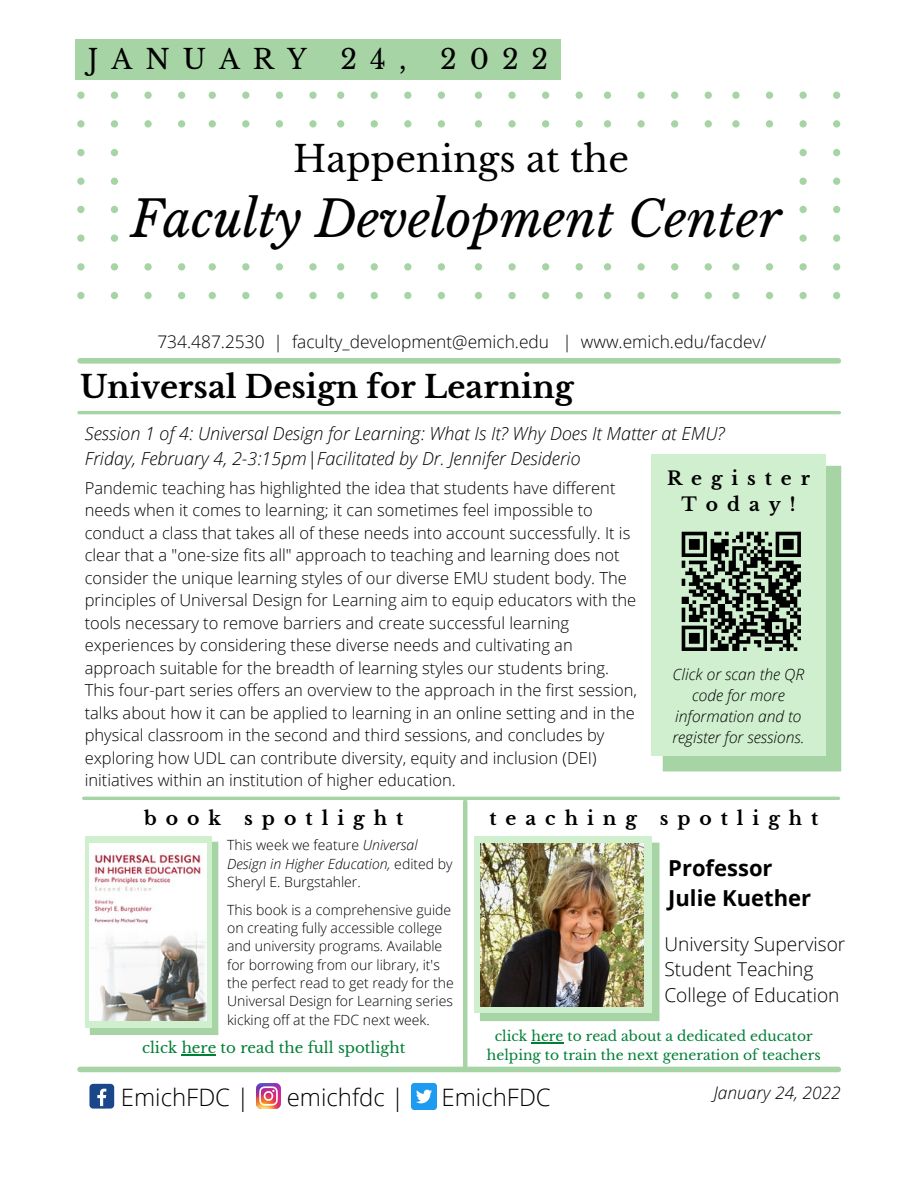
<style>
.page{position:relative;width:918px;height:1188px;background:#fff}
.page>*{position:absolute;margin:0;border:0;box-sizing:border-box;transform-origin:0 0}
.t1{font:italic 49.5px "Libre Baskerville";color:#000}
.t2{font:36px "Libre Baskerville";color:#000}
.t3{font:700 30.9px "Libre Baskerville";color:#000}
.t4{font:27px "Libre Baskerville";letter-spacing:.48em;color:#000}
.t5{font:300 24px "Open Sans";color:#000}
.t6{font:700 22.05px/30.3px "Open Sans";color:#000}
.t7{font:300 19.05px "Open Sans";color:#000}
.t8{font:700 18.75px "Libre Baskerville";letter-spacing:.48em;color:#000}
.t9{font:700 18.6px/25.8px "Libre Baskerville";letter-spacing:.48em;color:#000;text-align:center}
.t10{font:italic 300 18px "Open Sans";color:#000}
.t11{font:300 17.4px "Open Sans";color:#000}
.t12{font:italic 300 17.4px "Open Sans";color:#000}
.t13{font:300 16.5px/22.5px "Open Sans";color:#000}
.t14{font:italic 300 15.6px/21.3px "Open Sans";color:#000;text-align:center}
.t15{font:15px "Libre Baskerville";color:#017f35}
.t16{font:300 14.1px/18.3px "Open Sans";color:#000}
.t17{font:13.8px/19.2px "Libre Baskerville";color:#017f35;text-align:center}
.s1{font-style:italic}
</style>
<div class="page">
<svg style="left:77px;top:92px;width:108px;height:93px"></svg>
<svg style="left:209px;top:92px;width:108px;height:36px"></svg>
<svg style="left:337px;top:92px;width:108px;height:36px"></svg>
<svg style="left:475px;top:92px;width:108px;height:36px"></svg>
<svg style="left:604px;top:92px;width:108px;height:36px"></svg>
<svg style="left:732px;top:92px;width:108px;height:93px"></svg>
<svg style="left:77px;top:206px;width:108px;height:93px"></svg>
<svg style="left:209px;top:263px;width:108px;height:36px"></svg>
<svg style="left:337px;top:263px;width:108px;height:36px"></svg>
<svg style="left:475px;top:263px;width:108px;height:36px"></svg>
<svg style="left:604px;top:263px;width:108px;height:36px"></svg>
<svg style="left:732px;top:206px;width:108px;height:93px"></svg>
<div style="left:127px;top:148px;width:667px;height:95px;background:#fff"></div>
<div style="left:75px;top:39px;width:486px;height:41px;background:#a6d4a5"></div>
<div style="left:80px;top:358px;width:758px;height:6px;background:#a6d4a5"></div>
<div style="left:80px;top:1067px;width:758px;height:5px;background:#a6d4a5"></div>
<img style="left:256px;top:1084px;width:25px;height:25px">
<div style="left:89px;top:1084px;width:25px;height:25px;background:#1a4789;border-radius:4px"></div>
<svg style="left:97px;top:1089px;width:9px;height:17px"></svg>
<img style="left:411px;top:1084px;width:26px;height:26px">
<hr style="left:79px;top:411px;width:760px;height:3px;background:#a6d4a5">
<div style="left:480px;top:843px;width:179px;height:178px;background:#a6d4a5"></div>
<div style="left:474px;top:837px;width:177px;height:176px;background:#d0efcf"></div>
<img style="left:481px;top:843px;width:163px;height:163px">
<hr style="left:463px;top:802px;width:4px;height:265px;background:#a6d4a5">
<hr style="left:84px;top:797px;width:755px;height:3px;background:#a6d4a5">
<svg style="left:90px;top:842px;width:128px;height:193px;background:#a9d6a8"></svg>
<div style="left:85px;top:837px;width:126px;height:191px;background:#d0efcf"></div>
<img style="left:89px;top:843px;width:118px;height:177px">
<hr style="left:531px;top:1042px;width:32px;height:1px;background:#017f35">
<hr style="left:182px;top:1055px;width:34px;height:1px;background:#017f35">
<div style="left:663px;top:466px;width:178px;height:305px;background:#a6d4a5"></div>
<div style="left:651px;top:454px;width:174px;height:302px;background:#d0efcf"></div>
<svg style="left:682px;top:532px;width:119px;height:119px"></svg>
<p class="t4" style="left:88px;top:43px;width:462px">JANUARY 24, 2022</p>
<p class="t2" style="left:293px;top:138px;width:337px">Happenings at the</p>
<p class="t1" style="left:131px;top:189px;width:652px">Faculty Development Center</p>
<p class="t11" style="left:157px;top:329px;width:610px">734.487.2530 | faculty_development@emich.edu | www.emich.edu/facdev/</p>
<p class="t3" style="left:80px;top:368px;width:495px">Universal Design for Learning</p>
<p class="t10" style="left:85px;top:421px;width:641px">Session 1 of 4: Universal Design for Learning: What Is It? Why Does It Matter at EMU?</p>
<p class="t10" style="left:85px;top:446px;width:497px">Friday, February 4, 2-3:15pm|Facilitated by Dr. Jennifer Desiderio</p>
<p class="t9" style="left:667px;top:466px;width:144px">Register<br>Today!</p>
<p class="t13" style="left:85px;top:476px;width:554px">Pandemic teaching has highlighted the idea that students have different needs when it comes to learning; it can sometimes feel impossible to conduct a class that takes all of these needs into account successfully. It is clear that a "one-size fits all" approach to teaching and learning does not consider the unique learning styles of our diverse EMU student body. The principles of Universal Design for Learning aim to equip educators with the tools necessary to remove barriers and create successful learning experiences by considering these diverse needs and cultivating an approach suitable for the breadth of learning styles our students bring.<br>This four-part series offers an overview to the approach in the first session, talks about how it can be applied to learning in an online setting and in the physical classroom in the second and third sessions, and concludes by exploring how UDL can contribute diversity, equity and inclusion (DEI) initiatives within an institution of higher education.</p>
<p class="t14" style="left:672px;top:663px;width:134px">Click or scan the QR code for more information and to register for sessions.</p>
<p class="t8" style="left:144px;top:807px;width:261px">book spotlight</p>
<p class="t16" style="left:227px;top:836px;width:227px">This week we feature <span class="s1">Universal<br>Design in Higher Education,</span> edited by<br>Sheryl E. Burgstahler.</p>
<p class="t16" style="left:227px;top:900px;width:228px">This book is a comprehensive guide on creating fully accessible college and university programs. Available for borrowing from our library, it's the perfect read to get ready for the Universal Design for Learning series kicking off at the FDC next week.</p>
<p class="t15" style="left:142px;top:1039px;width:265px">click here to read the full spotlight</p>
<p class="t8" style="left:489px;top:807px;width:330px">teaching spotlight</p>
<p class="t6" style="left:668px;top:852px;width:144px">Professor<br>Julie Kuether</p>
<p class="t7" style="left:664px;top:930px;width:182px">University Supervisor</p>
<p class="t7" style="left:664px;top:956px;width:151px">Student Teaching</p>
<p class="t7" style="left:664px;top:982px;width:177px">College of Education</p>
<p class="t17" style="left:487px;top:1027px;width:335px">click here to read about a dedicated educator helping to train the next generation of teachers</p>
<p class="t5" style="left:121px;top:1080px;width:130px">EmichFDC |</p>
<p class="t5" style="left:287px;top:1080px;width:119px">emichfdc |</p>
<p class="t5" style="left:442px;top:1080px;width:111px">EmichFDC</p>
<p class="t12" style="left:714px;top:1080px;width:128px">January 24, 2022</p>
</div>
